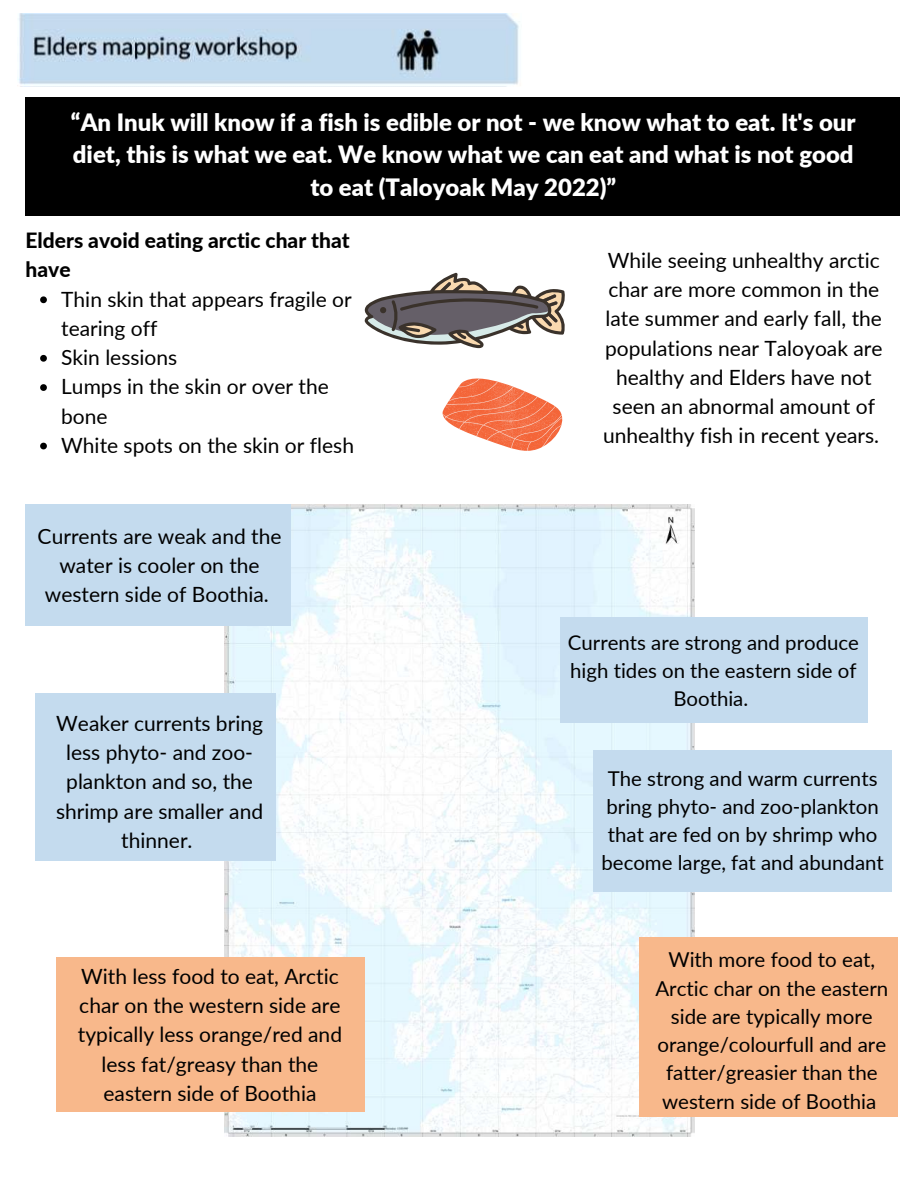
<style>
.page{position:relative;width:918px;height:1188px;background:#fff}
.page>*{position:absolute;margin:0;border:0;box-sizing:border-box;transform-origin:0 0}
.t1{font:900 23.85px/32.5px "Lato";color:#fff;text-align:center}
.t2{font:21px/29.2px "Lato";color:#000;text-align:center}
.t3{font:800 21px/29.2px "Lato";color:#000}
.t4{font:20.55px/28.3px "Lato";color:#000;text-align:center}
.t5{font:20.4px/28.2px "Lato";color:#000;text-align:center}
</style>
<div class="page">
<img style="left:224px;top:504px;width:470px;height:633px">
<div style="left:56px;top:957px;width:308px;height:154px;background:#f8b88b"></div>
<div style="left:35px;top:694px;width:240px;height:167px;background:#c4dbee"></div>
<svg style="left:443px;top:378px;width:120px;height:73px"></svg>
<svg style="left:365px;top:273px;width:200px;height:75px"></svg>
<div style="left:26px;top:98px;width:874px;height:118px;background:#000"></div>
<div style="left:26px;top:504px;width:265px;height:122px;background:#c4dbee"></div>
<div style="left:560px;top:618px;width:307px;height:105px;background:#c4dbee"></div>
<div style="left:593px;top:750px;width:299px;height:142px;background:#c4dbee"></div>
<div style="left:639px;top:937px;width:259px;height:180px;background:#f8b88b"></div>
<img style="left:18px;top:14px;width:502px;height:73px">
<svg style="left:40px;top:296px;width:7px;height:7px"></svg>
<svg style="left:40px;top:355px;width:7px;height:7px"></svg>
<svg style="left:40px;top:384px;width:7px;height:7px"></svg>
<svg style="left:40px;top:443px;width:7px;height:6px"></svg>
<p class="t1" style="left:71px;top:105px;width:786px">“An Inuk will know if a fish is edible or not - we know what to eat. It's our diet, this is what we eat. We know what we can eat and what is not good to eat (Taloyoak May 2022)”</p>
<p class="t3" style="left:26px;top:225px;width:326px">Elders avoid eating arctic char that have</p>
<p class="t2" style="left:61px;top:284px;width:294px;text-align:left">Thin skin that appears fragile or tearing off<br>Skin lessions<br>Lumps in the skin or over the bone<br>White spots on the skin or flesh</p>
<p class="t2" style="left:38px;top:521px;width:245px">Currents are weak and the water is cooler on the western side of Boothia.</p>
<p class="t2" style="left:56px;top:708px;width:209px">Weaker currents bring less phyto- and zoo&shy;plankton and so, the shrimp are smaller and thinner.</p>
<p class="t2" style="left:78px;top:961px;width:266px">With less food to eat, Arctic char on the western side are typically less orange/red and less fat/greasy than the eastern side of Boothia</p>
<p class="t2" style="left:603px;top:245px;width:281px">While seeing unhealthy arctic char are more common in the late summer and early fall, the populations near Taloyoak are healthy and Elders have not seen an abnormal amount of unhealthy fish in recent years.</p>
<p class="t5" style="left:568px;top:628px;width:293px">Currents are strong and produce high tides on the eastern side of<br>Boothia.</p>
<p class="t5" style="left:602px;top:764px;width:284px">The strong and warm currents bring phyto- and zoo-plankton that are fed on by shrimp who become large, fat and abundant</p>
<p class="t4" style="left:655px;top:945px;width:234px">With more food to eat,<br>Arctic char on the eastern side are typically more orange/colourfull and are fatter/greasier than the western side of Boothia</p>
</div>
